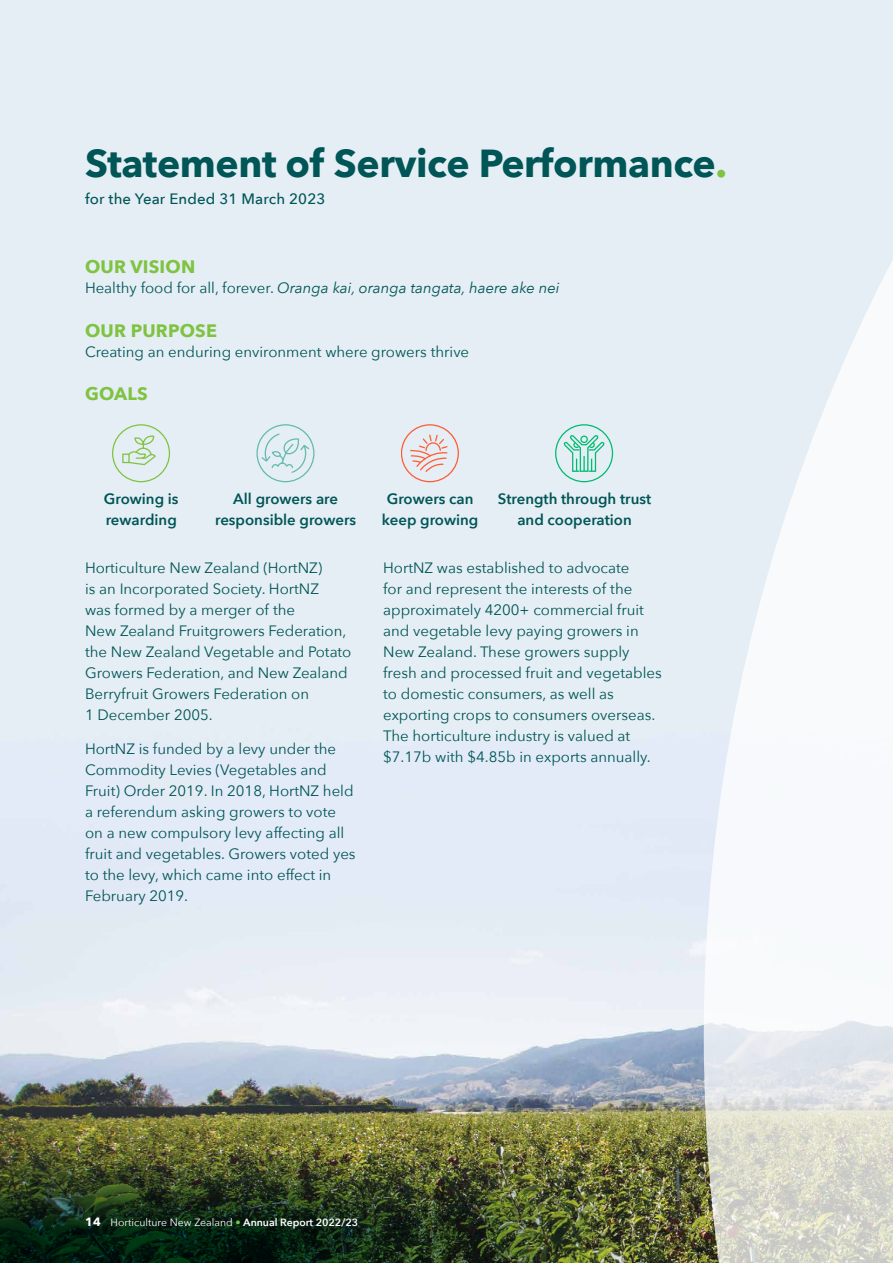
<style>
.page{position:relative;width:893px;height:1263px;background:#fff}
.page>*{position:absolute;margin:0;border:0;box-sizing:border-box;transform-origin:0 0}
.t1{font:700 39px "Avenir Next";letter-spacing:-.01em;color:#005556}
.t2{font:700 18px "Avenir Next";letter-spacing:.01em;color:#80c342}
.t3{font:15px/21px "Avenir Next";color:#005556}
.t4{font:600 15px/21px "Avenir Next";color:#005556;text-align:center}
.t5{font:italic 15px "Avenir Next";color:#005556}
.t6{font:500 15px "Avenir Next";letter-spacing:.01em;color:#005556}
.t7{font:10.5px "Avenir Next";color:#fff}
.s1{color:#80c342}
.s2{font-style:normal}
.s3{font-weight:700;font-size:12px}
.s4{font-weight:600}
</style>
<div class="page">
<img style="left:0;top:0;width:704px;height:1140px">
<svg style="left:704px;top:0;width:189px;height:1263px"></svg>
<div style="left:801px;top:155px;width:92px;height:35px;background:#e5eef5"></div>
<svg style="left:112px;top:424px;width:58px;height:58px;background:#d7e8dd"></svg>
<svg style="left:257px;top:424px;width:57px;height:58px;background:#d2e6ea"></svg>
<svg style="left:401px;top:424px;width:58px;height:58px;background:#e8d9da"></svg>
<svg style="left:555px;top:424px;width:58px;height:58px;background:#bae4dc"></svg>
<img style="left:0;top:1140px;width:817px;height:123px">
<h1 class="t1" style="left:85px;top:130px;width:644px">Statement of Service Performance<span class="s1">.</span></h1>
<p class="t6" style="left:85px;top:186px;width:242px">for the Year Ended 31 March 2023</p>
<p class="t2" style="left:85px;top:251px;width:112px">OUR VISION</p>
<p class="t5" style="left:85px;top:275px;width:476px"><span class="s2">Healthy food for all, forever.</span> Oranga kai, oranga tangata, haere ake nei</p>
<p class="t2" style="left:85px;top:315px;width:133px">OUR PURPOSE</p>
<p class="t3" style="left:85px;top:341px;width:386px">Creating an enduring environment where growers thrive</p>
<p class="t2" style="left:85px;top:379px;width:64px">GOALS</p>
<p class="t4" style="left:104px;top:488px;width:76px;text-align:left">Growing is rewarding</p>
<p class="t4" style="left:215px;top:488px;width:143px">All growers are responsible growers</p>
<p class="t4" style="left:382px;top:488px;width:98px">Growers can keep growing</p>
<p class="t4" style="left:498px;top:488px;width:155px">Strength through trust and cooperation</p>
<p class="t3" style="left:85px;top:557px;width:268px">Horticulture New Zealand (HortNZ)<br>is an Incorporated Society. HortNZ<br>was formed by a merger of the<br>New Zealand Fruitgrowers Federation, the New Zealand Vegetable and Potato<br>Growers Federation, and New Zealand<br>Berryfruit Growers Federation on<br>1 December 2005.</p>
<p class="t3" style="left:85px;top:737px;width:272px">HortNZ is funded by a levy under the Commodity Levies (Vegetables and Fruit) Order 2019. In 2018, HortNZ held a referendum asking growers to vote on a new compulsory levy affecting all fruit and vegetables. Growers voted yes to the levy, which came into effect in February 2019.</p>
<p class="t3" style="left:383px;top:557px;width:280px">HortNZ was established to advocate<br>for and represent the interests of the approximately 4200+ commercial fruit and vegetable levy paying growers in New Zealand. These growers supply fresh and processed fruit and vegetables to domestic consumers, as well as exporting crops to consumers overseas.<br>The horticulture industry is valued at $7.17b with $4.85b in exports annually.</p>
<p class="t7" style="left:85px;top:1214px;width:275px"><span class="s3">14</span> Horticulture New Zealand <span class="s1">•</span> <span class="s4">Annual Report 2022/23</span></p>
</div>
